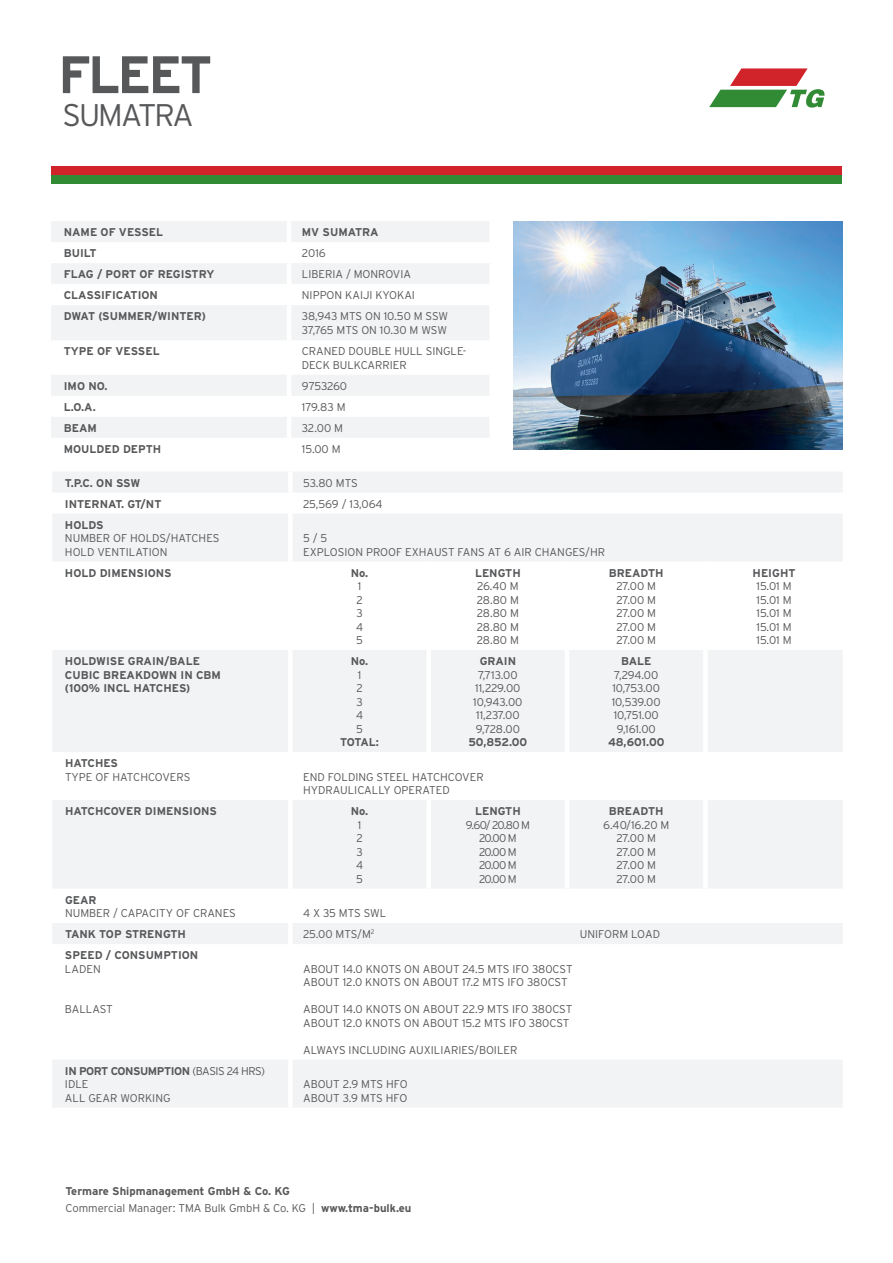
<style>
.page{position:relative;width:893px;height:1263px;background:#fff}
.page>*{position:absolute;margin:0;border:0;box-sizing:border-box;transform-origin:0 0}
.t1{font:700 52.65px "Interstate";letter-spacing:-.06em;color:#57585a}
.t2{font:300 31.2px "Interstate";letter-spacing:-.06em;color:#57585a}
.t3{font:300 11.25px/13.5px "Interstate";color:#57585a}
.t4{font:700 11.25px/13.5px "Interstate";color:#57585a}
.t5{font:300 11.25px/13.5px "Interstate";letter-spacing:-.06em;color:#57585a;text-align:center}
.t6{font:300 11.25px "Interstate";letter-spacing:-.02em;color:#57585a}
.s1{font-weight:700}
</style>
<div class="page">
<div style="left:51px;top:166px;width:791px;height:9px;background:#d1232a"></div>
<div style="left:51px;top:175px;width:791px;height:8px;background:#318b34"></div>
<svg style="left:709px;top:68px;width:116px;height:40px"></svg>
<img style="left:514px;top:221px;width:329px;height:228px">
<svg style="left:52px;top:472px;width:790px;height:472px;fill:#f2f3f4"></svg>
<div style="left:52px;top:1060px;width:790px;height:47px;background:#f2f3f4"></div>
<div style="left:288px;top:471px;width:5px;height:21px;background:#fff"></div>
<div style="left:288px;top:492px;width:5px;height:21px;background:#fff"></div>
<div style="left:288px;top:513px;width:5px;height:48px;background:#fff"></div>
<div style="left:288px;top:561px;width:5px;height:89px;background:#fff"></div>
<div style="left:426px;top:561px;width:5px;height:89px;background:#fff"></div>
<hr style="left:565px;top:561px;width:4px;height:89px;background:#fff">
<div style="left:703px;top:561px;width:5px;height:89px;background:#fff"></div>
<div style="left:288px;top:650px;width:5px;height:102px;background:#fff"></div>
<div style="left:426px;top:650px;width:5px;height:102px;background:#fff"></div>
<hr style="left:565px;top:650px;width:4px;height:102px;background:#fff">
<div style="left:703px;top:650px;width:5px;height:102px;background:#fff"></div>
<div style="left:288px;top:752px;width:5px;height:48px;background:#fff"></div>
<div style="left:288px;top:800px;width:5px;height:88px;background:#fff"></div>
<div style="left:426px;top:800px;width:5px;height:88px;background:#fff"></div>
<hr style="left:565px;top:800px;width:4px;height:88px;background:#fff">
<div style="left:703px;top:800px;width:5px;height:88px;background:#fff"></div>
<div style="left:288px;top:888px;width:5px;height:35px;background:#fff"></div>
<div style="left:288px;top:1059px;width:5px;height:48px;background:#fff"></div>
<div style="left:288px;top:923px;width:5px;height:21px;background:#fff"></div>
<div style="left:51px;top:221px;width:438px;height:21px;background:#f2f3f4"></div>
<svg style="left:51px;top:263px;width:438px;height:175px;fill:#f2f3f4"></svg>
<hr style="left:287px;top:221px;width:4px;height:21px;background:#fff">
<hr style="left:287px;top:263px;width:4px;height:21px;background:#fff">
<hr style="left:287px;top:284px;width:4px;height:21px;background:#fff">
<hr style="left:287px;top:305px;width:4px;height:35px;background:#fff">
<hr style="left:287px;top:340px;width:4px;height:35px;background:#fff">
<hr style="left:287px;top:375px;width:4px;height:21px;background:#fff">
<hr style="left:287px;top:396px;width:4px;height:21px;background:#fff">
<hr style="left:287px;top:417px;width:4px;height:21px;background:#fff">
<h1 class="t1" style="left:58px;top:45px;width:156px">FLEET</h1>
<h2 class="t2" style="left:62px;top:97px;width:133px">SUMATRA</h2>
<p class="t4" style="left:64px;top:225px;width:101px">NAME OF VESSEL</p>
<p class="t4" style="left:302px;top:225px;width:78px">MV SUMATRA</p>
<p class="t4" style="left:64px;top:246px;width:34px">BUILT</p>
<p class="t3" style="left:302px;top:246px;width:25px">2016</p>
<p class="t4" style="left:64px;top:267px;width:152px">FLAG / PORT OF REGISTRY</p>
<p class="t3" style="left:302px;top:267px;width:111px">LIBERIA / MONROVIA</p>
<p class="t4" style="left:64px;top:288px;width:96px">CLASSIFICATION</p>
<p class="t3" style="left:302px;top:288px;width:115px">NIPPON KAIJI KYOKAI</p>
<p class="t4" style="left:64px;top:309px;width:144px">DWAT (SUMMER/WINTER)</p>
<p class="t3" style="left:302px;top:309px;width:148px">38,943 MTS ON 10.50 M SSW<br>37,765 MTS ON 10.30 M WSW</p>
<p class="t4" style="left:64px;top:344px;width:97px">TYPE OF VESSEL</p>
<p class="t3" style="left:302px;top:344px;width:166px">CRANED DOUBLE HULL SINGLE-<br>DECK BULKCARRIER</p>
<p class="t4" style="left:64px;top:379px;width:45px">IMO NO.</p>
<p class="t6" style="left:302px;top:379px;width:47px">9753260</p>
<p class="t4" style="left:64px;top:400px;width:33px">L.O.A.</p>
<p class="t3" style="left:302px;top:400px;width:45px">179.83 M</p>
<p class="t4" style="left:64px;top:421px;width:35px">BEAM</p>
<p class="t3" style="left:302px;top:421px;width:43px">32.00 M</p>
<p class="t4" style="left:64px;top:442px;width:99px">MOULDED DEPTH</p>
<p class="t3" style="left:302px;top:442px;width:40px">15.00 M</p>
<p class="t4" style="left:65px;top:476px;width:77px">T.P.C. ON SSW</p>
<p class="t3" style="left:303px;top:476px;width:56px">53.80 MTS</p>
<p class="t4" style="left:65px;top:497px;width:98px">INTERNAT. GT/NT</p>
<p class="t3" style="left:303px;top:497px;width:81px">25,569 / 13,064</p>
<p class="t4" style="left:65px;top:518px;width:40px">HOLDS</p>
<p class="t3" style="left:65px;top:531px;width:156px">NUMBER OF HOLDS/HATCHES<br>HOLD VENTILATION</p>
<p class="t3" style="left:303px;top:531px;width:303px">5 / 5<br>EXPLOSION PROOF EXHAUST FANS AT 6 AIR CHANGES/HR</p>
<p class="t4" style="left:65px;top:566px;width:108px">HOLD DIMENSIONS</p>
<p class="t4" style="left:351px;top:566px;width:19px">No.</p>
<p class="t3" style="left:356px;top:579px;width:9px">1<br>2<br>3<br>4<br>5</p>
<p class="t4" style="left:475px;top:566px;width:47px">LENGTH</p>
<p class="t3" style="left:477px;top:579px;width:43px;text-align:justify">26.40 M 28.80 M 28.80 M 28.80 M 28.80 M</p>
<p class="t4" style="left:609px;top:566px;width:56px">BREADTH</p>
<p class="t3" style="left:616px;top:579px;width:41px;text-align:justify">27.00 M 27.00 M 27.00 M 27.00 M 27.00 M</p>
<p class="t4" style="left:65px;top:654px;width:158px">HOLDWISE GRAIN/BALE<br>CUBIC BREAKDOWN IN CBM (100% INCL HATCHES)</p>
<p class="t4" style="left:351px;top:654px;width:19px">No.</p>
<p class="t3" style="left:356px;top:668px;width:9px">1<br>2<br>3<br>4<br>5</p>
<p class="t4" style="left:340px;top:735px;width:40px">TOTAL:</p>
<p class="t4" style="left:480px;top:654px;width:38px">GRAIN</p>
<p class="t3" style="left:473px;top:668px;width:51px;text-align:center">7,713.00<br>11,229.00<br>10,943.00<br>11,237.00<br>9,728.00</p>
<p class="t4" style="left:468px;top:735px;width:60px">50,852.00</p>
<p class="t4" style="left:65px;top:756px;width:55px">HATCHES</p>
<p class="t3" style="left:65px;top:770px;width:127px">TYPE OF HATCHCOVERS</p>
<p class="t3" style="left:303px;top:770px;width:182px">END FOLDING STEEL HATCHCOVER<br>HYDRAULICALLY OPERATED</p>
<p class="t4" style="left:65px;top:804px;width:153px">HATCHCOVER DIMENSIONS</p>
<p class="t4" style="left:351px;top:804px;width:19px">No.</p>
<p class="t3" style="left:356px;top:818px;width:9px">1<br>2<br>3<br>4<br>5</p>
<p class="t4" style="left:475px;top:804px;width:47px">LENGTH</p>
<p class="t5" style="left:466px;top:818px;width:66px">9.60/ 20.80 M<br>20.00 M<br>20.00 M<br>20.00 M<br>20.00 M</p>
<p class="t4" style="left:621px;top:654px;width:32px">BALE</p>
<p class="t3" style="left:612px;top:668px;width:50px;text-align:center">7,294.00<br>10,753.00<br>10,539.00<br>10,751.00<br>9,161.00</p>
<p class="t4" style="left:608px;top:735px;width:58px">48,601.00</p>
<p class="t4" style="left:609px;top:804px;width:56px">BREADTH</p>
<p class="t3" style="left:603px;top:818px;width:68px;text-align:center">6.40/16.20 M<br>27.00 M<br>27.00 M<br>27.00 M<br>27.00 M</p>
<p class="t4" style="left:65px;top:893px;width:33px">GEAR</p>
<p class="t3" style="left:65px;top:906px;width:172px">NUMBER / CAPACITY OF CRANES</p>
<p class="t3" style="left:303px;top:906px;width:85px">4 X 35 MTS SWL</p>
<p class="t4" style="left:65px;top:927px;width:122px">TANK TOP STRENGTH</p>
<p class="t3" style="left:303px;top:927px;width:73px">25.00 MTS/M<sup>2</sup></p>
<p class="t3" style="left:580px;top:927px;width:82px">UNIFORM LOAD</p>
<p class="t4" style="left:65px;top:948px;width:135px">SPEED / CONSUMPTION</p>
<p class="t3" style="left:65px;top:962px;width:37px">LADEN</p>
<p class="t3" style="left:65px;top:1002px;width:49px">BALLAST</p>
<p class="t3" style="left:303px;top:962px;width:271px">ABOUT 14.0 KNOTS ON ABOUT 24.5 MTS IFO 380CST<br>ABOUT 12.0 KNOTS ON ABOUT 17.2 MTS IFO 380CST</p>
<p class="t3" style="left:303px;top:1002px;width:271px">ABOUT 14.0 KNOTS ON ABOUT 22.9 MTS IFO 380CST<br>ABOUT 12.0 KNOTS ON ABOUT 15.2 MTS IFO 380CST</p>
<p class="t3" style="left:303px;top:1043px;width:216px">ALWAYS INCLUDING AUXILIARIES/BOILER</p>
<p class="t3" style="left:65px;top:1064px;width:202px"><span class="s1">IN PORT CONSUMPTION</span> (BASIS 24 HRS)<br>IDLE<br>ALL GEAR WORKING</p>
<p class="t3" style="left:303px;top:1077px;width:106px">ABOUT 2.9 MTS HFO<br>ABOUT 3.9 MTS HFO</p>
<p class="t4" style="left:65px;top:1184px;width:226px">Termare Shipmanagement GmbH &amp; Co. KG</p>
<p class="t3" style="left:65px;top:1201px;width:347px">Commercial Manager: TMA Bulk GmbH &amp; Co. KG | <span class="s1">www.tma-bulk.eu</span></p>
<p class="t4" style="left:753px;top:566px;width:44px">HEIGHT</p>
<p class="t3" style="left:756px;top:579px;width:37px;text-align:justify">15.01 M 15.01 M 15.01 M 15.01 M 15.01 M</p>
</div>
